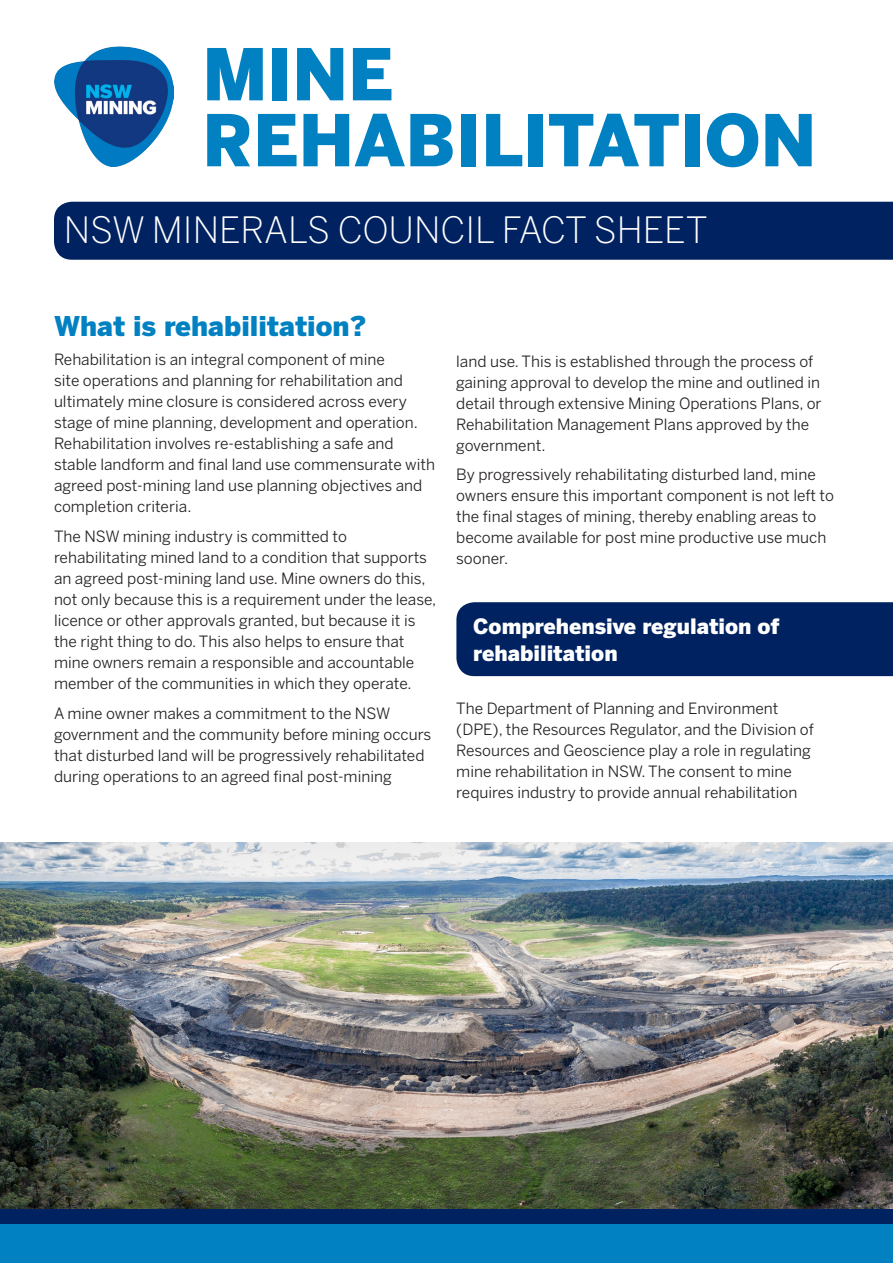
<style>
.page{position:relative;width:893px;height:1263px;background:#fff}
.page>*{position:absolute;margin:0;border:0;box-sizing:border-box;transform-origin:0 0}
.t1{font:900 70.8px "Benton Sans";color:#0181c1}
.t2{font:300 36px "Benton Sans";color:#fff}
.t3{font:900 27px "Benton Sans";color:#0181c1}
.t4{font:900 21px/27px "Benton Sans";color:#fff}
.t5{font:15.45px/21px "Benton Sans";color:#231f20}
</style>
<div class="page">
<img style="left:0;top:842px;width:893px;height:367px">
<div style="left:0;top:1218px;width:893px;height:45px;background:#0181c1"></div>
<div style="left:0;top:1209px;width:893px;height:15px;background:#002261"></div>
<div style="left:456px;top:602px;width:437px;height:74px;background:#002261"></div>
<div style="left:54px;top:202px;width:839px;height:58px;background:#002261"></div>
<img style="left:55px;top:47px;width:118px;height:119px">
<p class="t1" style="left:202px;top:32px;width:193px">MINE</p>
<p class="t1" style="left:202px;top:98px;width:616px">REHABILITATION</p>
<p class="t2" style="left:64px;top:209px;width:645px">NSW MINERALS COUNCIL FACT SHEET</p>
<p class="t3" style="left:54px;top:310px;width:314px">What is rehabilitation?</p>
<p class="t5" style="left:54px;top:349px;width:383px">Rehabilitation is an integral component of mine<br>site operations and planning for rehabilitation and ultimately mine closure is considered across every stage of mine planning, development and operation.<br>Rehabilitation involves re-establishing a safe and stable landform and final land use commensurate with agreed post-mining land use planning objectives and completion criteria.</p>
<p class="t5" style="left:54px;top:526px;width:384px">The NSW mining industry is committed to rehabilitating mined land to a condition that supports an agreed post-mining land use. Mine owners do this, not only because this is a requirement under the lease, licence or other approvals granted, but because it is the right thing to do. This also helps to ensure that mine owners remain a responsible and accountable member of the communities in which they operate.</p>
<p class="t5" style="left:54px;top:702px;width:379px">A mine owner makes a commitment to the NSW government and the community before mining occurs that disturbed land will be progressively rehabilitated during operations to an agreed final post-mining</p>
<p class="t5" style="left:456px;top:351px;width:367px">land use. This is established through the process of gaining approval to develop the mine and outlined in detail through extensive Mining Operations Plans, or Rehabilitation Management Plans approved by the government.</p>
<p class="t5" style="left:456px;top:464px;width:379px">By progressively rehabilitating disturbed land, mine owners ensure this important component is not left to the final stages of mining, thereby enabling areas to become available for post mine productive use much sooner.</p>
<p class="t4" style="left:473px;top:612px;width:308px">Comprehensive regulation of rehabilitation</p>
<p class="t5" style="left:456px;top:698px;width:359px">The Department of Planning and Environment (DPE), the Resources Regulator, and the Division of Resources and Geoscience play a role in regulating mine rehabilitation in NSW. The consent to mine requires industry to provide annual rehabilitation</p>
</div>
